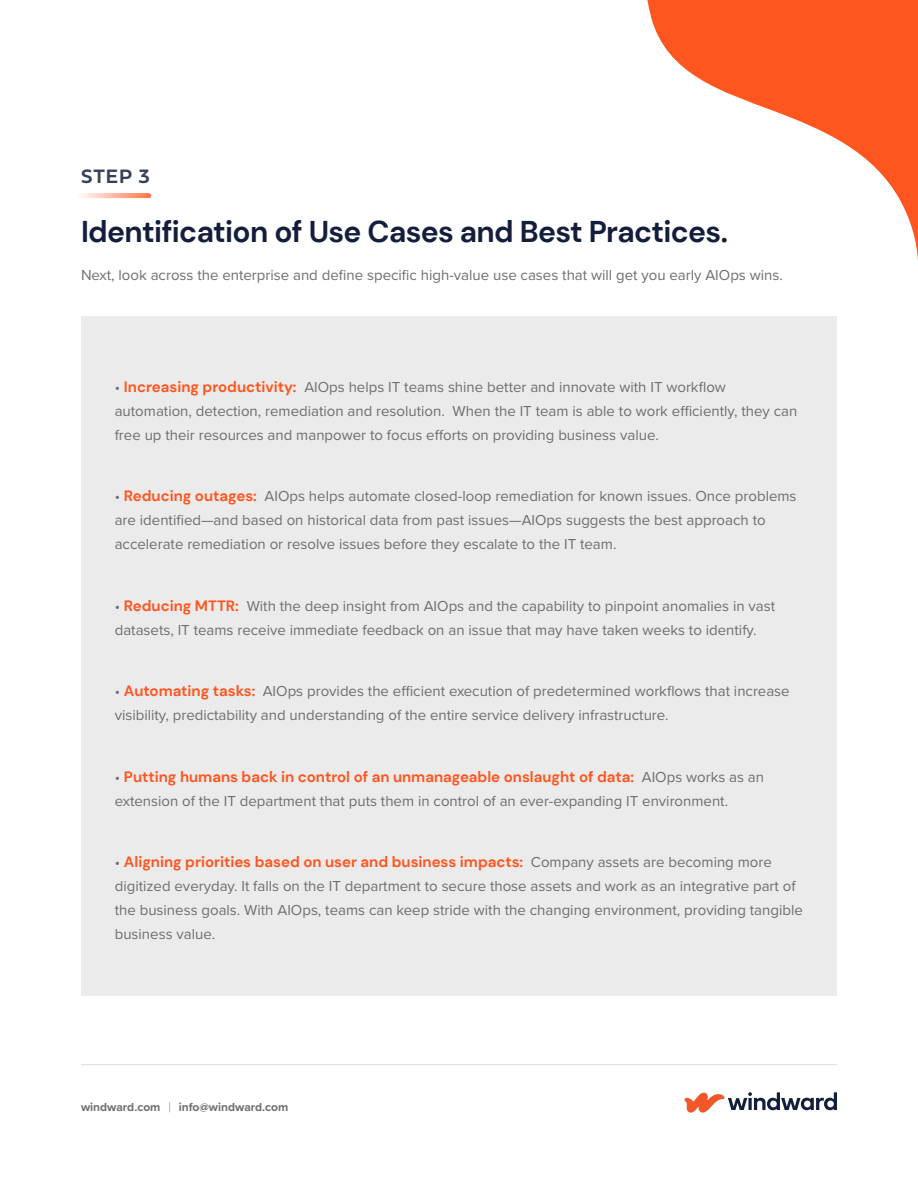
<style>
.page{position:relative;width:918px;height:1188px;background:#fff}
.page>*{position:absolute;margin:0;border:0;box-sizing:border-box;transform-origin:0 0}
.t1{font:700 30px "DM Sans";letter-spacing:-.02em;color:#141e3c}
.t2{font:700 20.25px "Fieldwork Hum Demi";color:#374059}
.t3{font:15px/24px "Proxima Nova";color:#6d6e71}
.t4{font:700 15px "DM Sans";color:#ff551e}
.t5{font:700 12px "Proxima Nova";color:#6d6e71}
.s1{font-family:"DM Sans";font-weight:700;color:#ff551e}
.s2{font-family:"Proxima Nova";font-weight:400;color:#6d6e71}
.s3{font-weight:300;font-size:14.4px;color:#ff551e}
</style>
<div class="page">
<hr style="left:81px;top:1064px;width:756px;height:1px;background:#dcddde">
<svg style="left:684px;top:1092px;width:153px;height:21px"></svg>
<svg style="left:647px;top:0;width:271px;height:261px"></svg>
<svg style="left:81px;top:193px;width:68px;height:5px"></svg>
<div style="left:81px;top:316px;width:756px;height:679px;background:#ebebeb"></div>
<h2 class="t2" style="left:81px;top:160px;width:70px">STEP 3</h2>
<h1 class="t1" style="left:81px;top:213px;width:649px">Identification of Use Cases and Best Practices.</h1>
<p class="t3" style="left:81px;top:262px;width:703px">Next, look across the enterprise and define specific high-value use cases that will get you early AIOps wins.</p>
<p class="t3" style="left:115px;top:374px;width:684px">• <span class="s1">Increasing productivity:</span> AIOps helps IT teams shine better and innovate with IT workflow automation, detection, remediation and resolution. When the IT team is able to work efficiently, they can free up their resources and manpower to focus efforts on providing business value.</p>
<p class="t3" style="left:115px;top:484px;width:683px">• <span class="s1">Reducing outages:</span> AIOps helps automate closed-loop remediation for known issues. Once problems are identified—and based on historical data from past issues—AIOps suggests the best approach to accelerate remediation or resolve issues before they escalate to the IT team.</p>
<p class="t3" style="left:115px;top:593px;width:662px">• <span class="s1">Reducing MTTR:</span> With the deep insight from AIOps and the capability to pinpoint anomalies in vast datasets, IT teams receive immediate feedback on an issue that may have taken weeks to identify.</p>
<p class="t3" style="left:115px;top:679px;width:676px">• <span class="s1">Automating tasks:</span> AIOps provides the efficient execution of predetermined workflows that increase visibility, predictability and understanding of the entire service delivery infrastructure.</p>
<p class="t4" style="left:115px;top:767px;width:651px"><span class="s2">•</span> Putting humans back in control of an unmanageable onslaught of data: <span class="s2">AIOps works as an</span></p>
<p class="t3" style="left:115px;top:788px;width:615px">extension of the IT department that puts them in control of an ever-expanding IT environment.</p>
<p class="t4" style="left:115px;top:853px;width:659px"><span class="s2">•</span> Aligning priorities based on user and business impacts: <span class="s2">Company assets are becoming more</span></p>
<p class="t3" style="left:115px;top:874px;width:690px">digitized everyday. It falls on the IT department to secure those assets and work as an integrative part of the business goals. With AIOps, teams can keep stride with the changing environment, providing tangible business value.</p>
<p class="t5" style="left:81px;top:1098px;width:209px">windward.com <span class="s3">|</span> info@windward.com</p>
</div>
